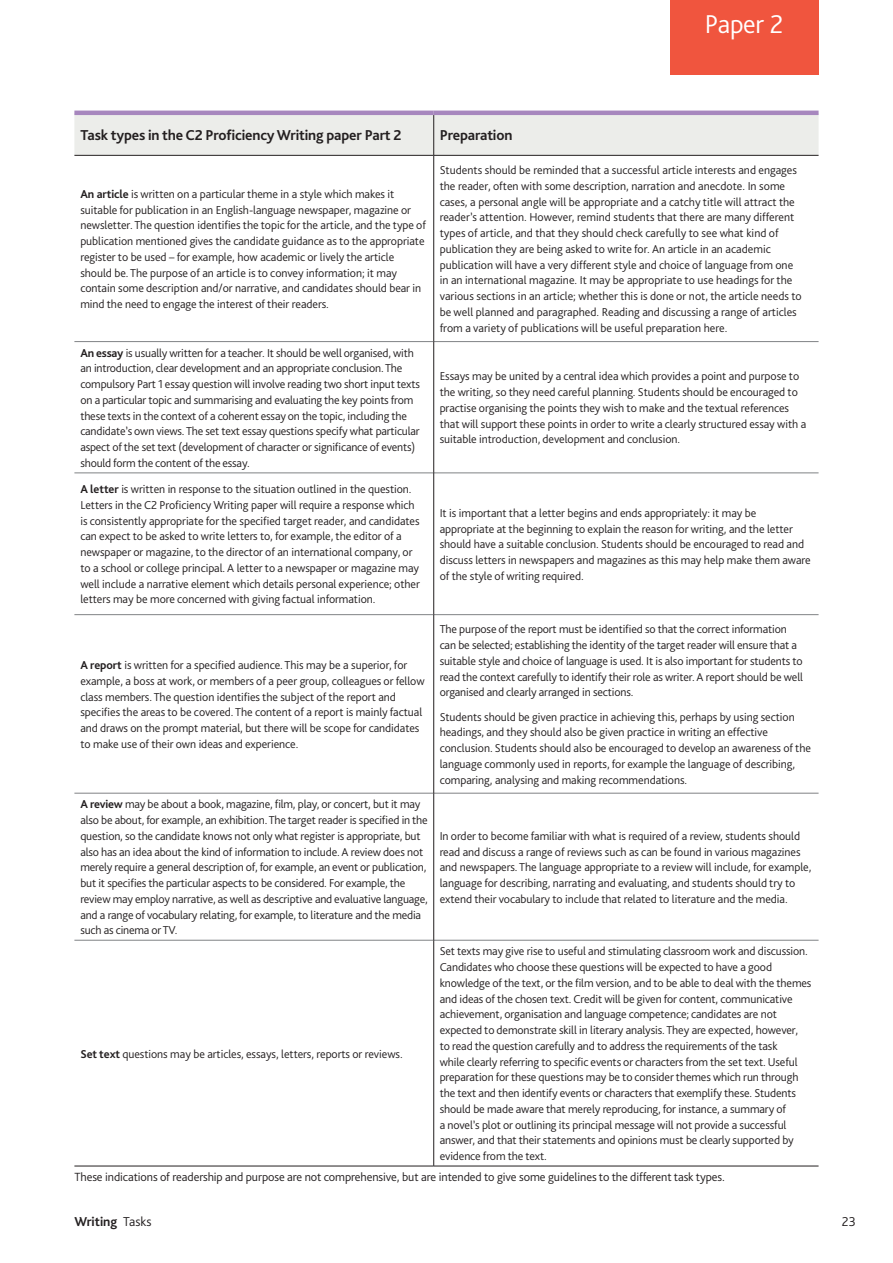
<style>
.page{position:relative;width:893px;height:1263px;background:#fff}
.page>*{position:absolute;margin:0;border:0;box-sizing:border-box;transform-origin:0 0}
._09_Running_heads{font:300 27px "Bliss Pro";letter-spacing:-.01em;color:#fff}
._04_Table_Wide__Head{font:700 15px "Bliss Pro";letter-spacing:-.01em;color:#231f20}
.t1{font:700 13.5px "Bliss Pro";color:#231f20}
.t2{font:300 13.5px "Bliss Pro";color:#231f20}
._04_Table_Wide__Body{font:300 12.3px "Bliss Pro";letter-spacing:-.005em;color:#231f20}
._04_Table_Wide__Body-2{font:300 12px/15.8px "Bliss Pro";letter-spacing:-.005em;color:#231f20}
.s1{font-weight:700}
.s2{font-weight:300}
</style>
<div class="page">
<div style="left:670px;top:0;width:149px;height:74px;background:#f0553e"></div>
<div style="left:74px;top:115px;width:745px;height:40px;background:#ecedea"></div>
<hr style="left:74px;top:341px;width:360px;height:1px;background:#808285">
<hr style="left:434px;top:341px;width:385px;height:1px;background:#808285">
<hr style="left:74px;top:472px;width:360px;height:1px;background:#808285">
<hr style="left:434px;top:472px;width:385px;height:1px;background:#808285">
<hr style="left:74px;top:614px;width:360px;height:1px;background:#808285">
<hr style="left:434px;top:614px;width:385px;height:1px;background:#808285">
<hr style="left:74px;top:793px;width:360px;height:1px;background:#808285">
<hr style="left:434px;top:793px;width:385px;height:1px;background:#808285">
<hr style="left:74px;top:940px;width:360px;height:1px;background:#808285">
<hr style="left:434px;top:940px;width:385px;height:1px;background:#808285">
<hr style="left:74px;top:111px;width:360px;height:4px;background:#a787be">
<hr style="left:434px;top:111px;width:385px;height:4px;background:#a787be">
<hr style="left:74px;top:155px;width:360px;height:1px;background:#231f20">
<hr style="left:434px;top:155px;width:385px;height:1px;background:#231f20">
<hr style="left:74px;top:1166px;width:360px;height:1px;background:#231f20">
<hr style="left:434px;top:1166px;width:385px;height:1px;background:#231f20">
<hr style="left:433px;top:115px;width:1px;height:40px;background:#231f20">
<hr style="left:433px;top:155px;width:1px;height:187px;background:#231f20">
<hr style="left:433px;top:342px;width:1px;height:131px;background:#231f20">
<hr style="left:433px;top:473px;width:1px;height:142px;background:#231f20">
<hr style="left:433px;top:615px;width:1px;height:178px;background:#231f20">
<hr style="left:433px;top:793px;width:1px;height:147px;background:#231f20">
<hr style="left:433px;top:940px;width:1px;height:226px;background:#231f20">
<p class="_04_Table_Wide__Head" style="left:80px;top:125px;width:323px">Task types in the C2 Proficiency Writing paper Part 2</p>
<p class="_04_Table_Wide__Head" style="left:440px;top:125px;width:74px">Preparation</p>
<p class="_09_Running_heads" style="left:705px;top:8px;width:80px">Paper 2</p>
<p class="_04_Table_Wide__Body-2" style="left:80px;top:186px;width:347px"><span class="s1">An article</span> is written on a particular theme in a style which makes it suitable for publication in an English-language newspaper, magazine or newsletter. The question identifies the topic for the article, and the type of publication mentioned gives the candidate guidance as to the appropriate register to be used – for example, how academic or lively the article should be. The purpose of an article is to convey information; it may contain some description and/or narrative, and candidates should bear in mind the need to engage the interest of their readers.</p>
<p class="_04_Table_Wide__Body-2" style="left:80px;top:344px;width:341px"><span class="s1">An essay</span> is usually written for a teacher. It should be well organised, with an introduction, clear development and an appropriate conclusion. The compulsory Part 1 essay question will involve reading two short input texts on a particular topic and summarising and evaluating the key points from these texts in the context of a coherent essay on the topic, including the candidate’s own views. The set text essay questions specify what particular aspect of the set text (development of character or significance of events) should form the content of the essay.</p>
<p class="_04_Table_Wide__Body-2" style="left:80px;top:481px;width:341px"><span class="s1">A letter</span> is written in response to the situation outlined in the question.<br>Letters in the C2 Proficiency Writing paper will require a response which is consistently appropriate for the specified target reader, and candidates can expect to be asked to write letters to, for example, the editor of a newspaper or magazine, to the director of an international company, or to a school or college principal. A letter to a newspaper or magazine may well include a narrative element which details personal experience; other letters may be more concerned with giving factual information.</p>
<p class="_04_Table_Wide__Body-2" style="left:80px;top:657px;width:346px"><span class="s1">A report</span> is written for a specified audience. This may be a superior, for example, a boss at work, or members of a peer group, colleagues or fellow class members. The question identifies the subject of the report and specifies the areas to be covered. The content of a report is mainly factual and draws on the prompt material, but there will be scope for candidates to make use of their own ideas and experience.</p>
<p class="_04_Table_Wide__Body-2" style="left:80px;top:796px;width:349px"><span class="s1">A review</span> may be about a book, magazine, film, play, or concert, but it may also be about, for example, an exhibition. The target reader is specified in the question, so the candidate knows not only what register is appropriate, but also has an idea about the kind of information to include. A review does not merely require a general description of, for example, an event or publication, but it specifies the particular aspects to be considered. For example, the review may employ narrative, as well as descriptive and evaluative language, and a range of vocabulary relating, for example, to literature and the media such as cinema or TV.</p>
<p class="_04_Table_Wide__Body-2" style="left:440px;top:162px;width:364px">Students should be reminded that a successful article interests and engages the reader, often with some description, narration and anecdote. In some cases, a personal angle will be appropriate and a catchy title will attract the reader’s attention. However, remind students that there are many different types of article, and that they should check carefully to see what kind of publication they are being asked to write for. An article in an academic publication will have a very different style and choice of language from one in an international magazine. It may be appropriate to use headings for the various sections in an article; whether this is done or not, the article needs to be well planned and paragraphed. Reading and discussing a range of articles from a variety of publications will be useful preparation here.</p>
<p class="_04_Table_Wide__Body-2" style="left:440px;top:368px;width:368px">Essays may be united by a central idea which provides a point and purpose to the writing, so they need careful planning. Students should be encouraged to practise organising the points they wish to make and the textual references that will support these points in order to write a clearly structured essay with a suitable introduction, development and conclusion.</p>
<p class="_04_Table_Wide__Body-2" style="left:440px;top:505px;width:373px">It is important that a letter begins and ends appropriately: it may be appropriate at the beginning to explain the reason for writing, and the letter should have a suitable conclusion. Students should be encouraged to read and discuss letters in newspapers and magazines as this may help make them aware of the style of writing required.</p>
<p class="_04_Table_Wide__Body-2" style="left:440px;top:621px;width:365px">The purpose of the report must be identified so that the correct information can be selected; establishing the identity of the target reader will ensure that a suitable style and choice of language is used. It is also important for students to read the context carefully to identify their role as writer. A report should be well organised and clearly arranged in sections.</p>
<p class="_04_Table_Wide__Body-2" style="left:440px;top:708px;width:373px">Students should be given practice in achieving this, perhaps by using section headings, and they should also be given practice in writing an effective conclusion. Students should also be encouraged to develop an awareness of the language commonly used in reports, for example the language of describing, comparing, analysing and making recommendations.</p>
<p class="_04_Table_Wide__Body-2" style="left:440px;top:828px;width:373px">In order to become familiar with what is required of a review, students should read and discuss a range of reviews such as can be found in various magazines and newspapers. The language appropriate to a review will include, for example, language for describing, narrating and evaluating, and students should try to extend their vocabulary to include that related to literature and the media.</p>
<p class="_04_Table_Wide__Body-2" style="left:440px;top:943px;width:373px">Set texts may give rise to useful and stimulating classroom work and discussion.<br>Candidates who choose these questions will be expected to have a good knowledge of the text, or the film version, and to be able to deal with the themes and ideas of the chosen text. Credit will be given for content, communicative achievement, organisation and language competence; candidates are not expected to demonstrate skill in literary analysis. They are expected, however,<br>to read the question carefully and to address the requirements of the task<br>while clearly referring to specific events or characters from the set text. Useful preparation for these questions may be to consider themes which run through the text and then identify events or characters that exemplify these. Students should be made aware that merely reproducing, for instance, a summary of<br>a novel’s plot or outlining its principal message will not provide a successful answer, and that their statements and opinions must be clearly supported by evidence from the text.</p>
<p class="_04_Table_Wide__Body" style="left:74px;top:1170px;width:652px">These indications of readership and purpose are not comprehensive, but are intended to give some guidelines to the different task types.</p>
<p class="_04_Table_Wide__Body-2" style="left:80px;top:1045px;width:324px"><span class="s1">Set text</span> questions may be articles, essays, letters, reports or reviews.</p>
<p class="t1" style="left:74px;top:1213px;width:79px">Writing <span class="s2">Tasks</span></p>
<p class="t2" style="left:842px;top:1213px;width:15px">23</p>
</div>
